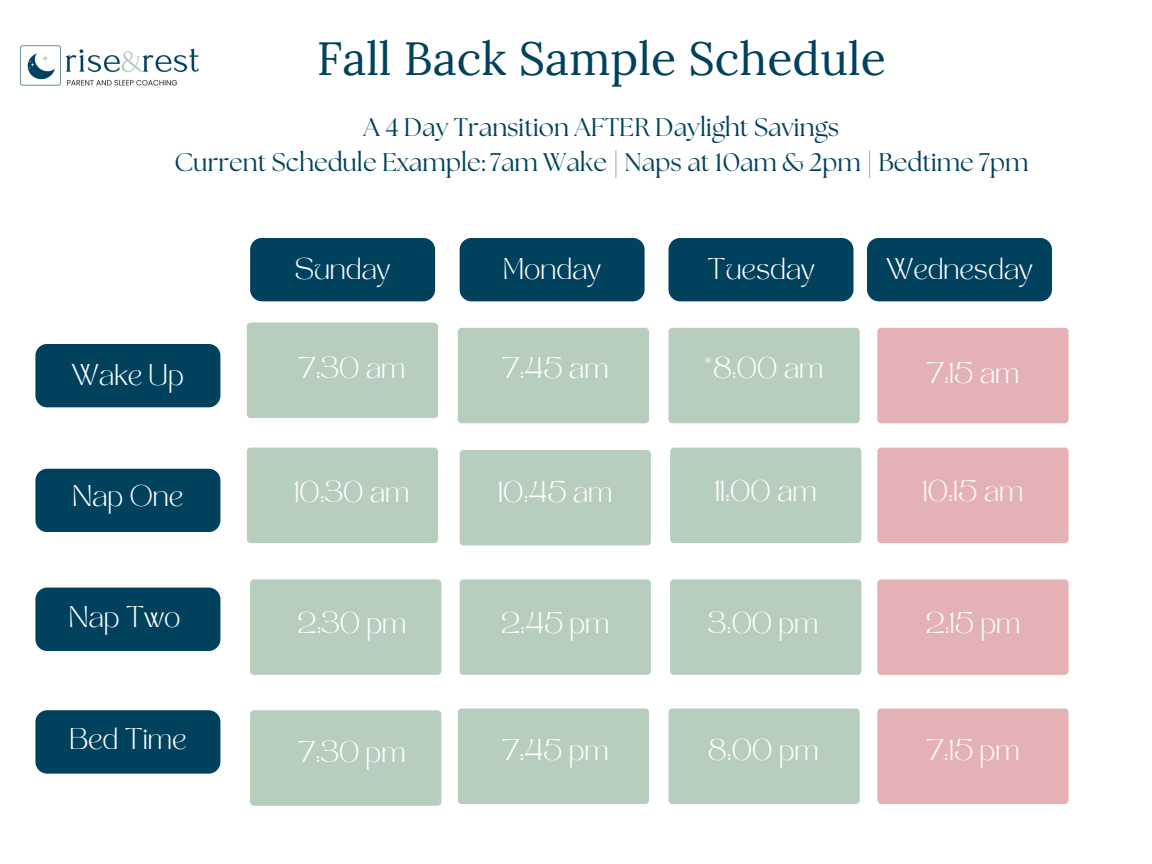
<style>
.page{position:relative;width:1152px;height:864px;background:#fff}
.page>*{position:absolute;margin:0;border:0;box-sizing:border-box;transform-origin:0 0}
.t1{font:46.5px "Lora";color:#00425e}
.t2{font:25.5px "The Seasons";color:#00425e}
.t3{font:21px "TAN MON CHERI Regular";color:#fff}
</style>
<div class="page">
<div style="left:250px;top:238px;width:185px;height:63px;background:#00425e;border-radius:12px"></div>
<div style="left:460px;top:238px;width:185px;height:63px;background:#00425e;border-radius:12px"></div>
<div style="left:669px;top:238px;width:185px;height:63px;background:#00425e;border-radius:12px"></div>
<div style="left:867px;top:238px;width:185px;height:63px;background:#00425e;border-radius:12px"></div>
<svg style="left:682px;top:469px;width:185px;height:63px"></svg>
<div style="left:35px;top:344px;width:185px;height:63px;background:#00425e;border-radius:12px"></div>
<div style="left:35px;top:469px;width:185px;height:63px;background:#00425e;border-radius:12px"></div>
<div style="left:35px;top:588px;width:185px;height:63px;background:#00425e;border-radius:12px"></div>
<div style="left:35px;top:710px;width:185px;height:64px;background:#00425e;border-radius:12px"></div>
<div style="left:247px;top:323px;width:191px;height:95px;background:#b7cdbe;border-radius:4px"></div>
<div style="left:458px;top:328px;width:191px;height:95px;background:#b7cdbe;border-radius:4px"></div>
<div style="left:669px;top:328px;width:191px;height:95px;background:#b7cdbe;border-radius:4px"></div>
<div style="left:877px;top:328px;width:192px;height:95px;background:#e4b1b4;border-radius:4px"></div>
<div style="left:247px;top:448px;width:191px;height:95px;background:#b7cdbe;border-radius:4px"></div>
<div style="left:250px;top:579px;width:191px;height:96px;background:#b7cdbe;border-radius:4px"></div>
<div style="left:250px;top:710px;width:191px;height:96px;background:#b7cdbe;border-radius:4px"></div>
<div style="left:460px;top:450px;width:191px;height:95px;background:#b7cdbe;border-radius:4px"></div>
<div style="left:670px;top:448px;width:191px;height:95px;background:#b7cdbe;border-radius:4px"></div>
<div style="left:877px;top:448px;width:192px;height:95px;background:#e4b1b4;border-radius:4px"></div>
<div style="left:460px;top:579px;width:191px;height:96px;background:#b7cdbe;border-radius:4px"></div>
<div style="left:670px;top:579px;width:191px;height:96px;background:#b7cdbe;border-radius:4px"></div>
<div style="left:877px;top:579px;width:192px;height:96px;background:#e4b1b4;border-radius:4px"></div>
<div style="left:458px;top:708px;width:191px;height:96px;background:#b7cdbe;border-radius:4px"></div>
<div style="left:669px;top:708px;width:191px;height:96px;background:#b7cdbe;border-radius:4px"></div>
<div style="left:877px;top:708px;width:192px;height:96px;background:#e4b1b4;border-radius:4px"></div>
<img style="left:20px;top:45px;width:179px;height:41px">
<p class="t1" style="left:317px;top:29px;width:571px">Fall Back Sample Schedule</p>
<p class="t2" style="left:364px;top:115px;width:477px">A 4 Day Transition AFTER Daylight Savings</p>
<p class="t2" style="left:174px;top:150px;width:856px">Current Schedule Example: 7am Wake | Naps at 10am &amp; 2pm | Bedtime 7pm</p>
<p class="t3" style="left:72px;top:364px;width:113px">Wake Up</p>
<p class="t3" style="left:73px;top:485px;width:112px">Nap One</p>
<p class="t3" style="left:69px;top:606px;width:113px">Nap Two</p>
<p class="t3" style="left:69px;top:728px;width:119px">Bed Time</p>
<p class="t3" style="left:295px;top:257px;width:97px">Sunday</p>
<p class="t3" style="left:503px;top:257px;width:99px">Monday</p>
<p class="t3" style="left:707px;top:257px;width:109px">Tuesday</p>
<p class="t3" style="left:886px;top:257px;width:148px">Wednesday</p>
<p class="t3" style="left:298px;top:357px;width:108px">7:30 am</p>
<p class="t3" style="left:502px;top:357px;width:108px">7:45 am</p>
<p class="t3" style="left:703px;top:357px;width:122px">*8:00 am</p>
<p class="t3" style="left:927px;top:361px;width:94px">7:15 am</p>
<p class="t3" style="left:294px;top:480px;width:116px">10:30 am</p>
<p class="t3" style="left:498px;top:480px;width:116px">10:45 am</p>
<p class="t3" style="left:715px;top:480px;width:103px">11:00 am</p>
<p class="t3" style="left:923px;top:480px;width:102px">10:15 am</p>
<p class="t3" style="left:297px;top:611px;width:110px">2:30 pm</p>
<p class="t3" style="left:501px;top:611px;width:110px">2:45 pm</p>
<p class="t3" style="left:708px;top:611px;width:112px">3:00 pm</p>
<p class="t3" style="left:926px;top:611px;width:96px">2:15 pm</p>
<p class="t3" style="left:298px;top:741px;width:109px">7:30 pm</p>
<p class="t3" style="left:502px;top:739px;width:108px">7:45 pm</p>
<p class="t3" style="left:708px;top:739px;width:112px">8:00 pm</p>
<p class="t3" style="left:927px;top:738px;width:94px">7:15 pm</p>
</div>
